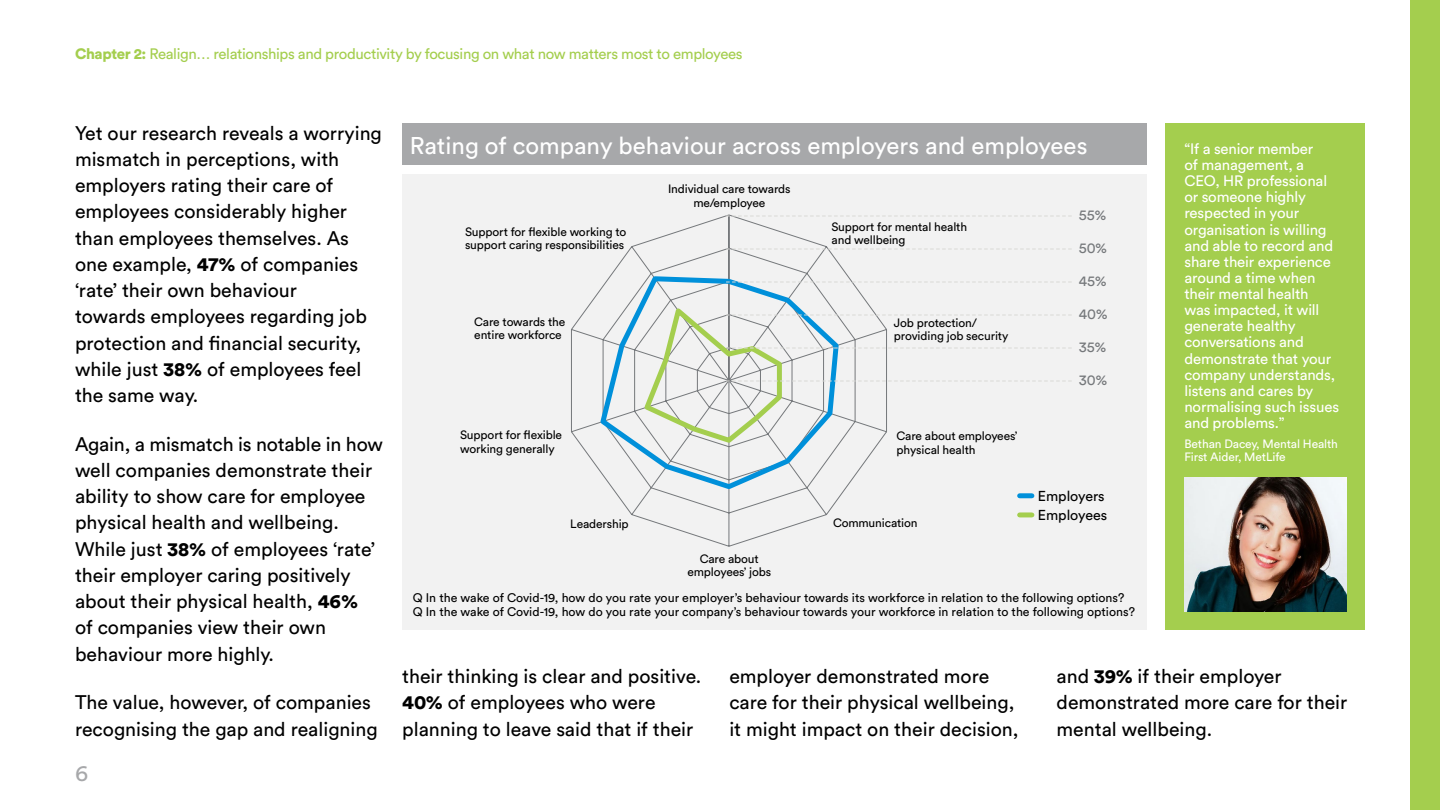
<style>
.page{position:relative;width:1440px;height:810px;background:#fff}
.page>*{position:absolute;margin:0;border:0;box-sizing:border-box;transform-origin:0 0}
.t1{font:24px "Circular Pro";color:#fff}
.t2{font:22.5px "Circular Pro";color:#a7a8aa}
.t3{font:19.5px/26.2px "Circular Pro";color:#000}
.t4{font:15px/16.1px "Circular Pro";letter-spacing:-.01em;color:#fff}
.t5{font:15px "Circular Pro";letter-spacing:-.025em;color:#a4ce4e}
.t6{font:14.55px "Circular Pro";color:#75787b}
.t7{font:14.25px/19.2px "Circular Pro";color:#000}
.t8{font:12.38px/13.9px "Circular Pro";color:#000}
.t9{font:12px/13.5px "Circular Pro";letter-spacing:-.01em;color:#000}
.t10{font:12px/13.5px "Circular Pro";letter-spacing:-.01em;color:#fff}
.s1{font-weight:900}
</style>
<div class="page">
<div style="left:1410px;top:0;width:30px;height:810px;background:#a4ce4e"></div>
<div style="left:402px;top:175px;width:745px;height:455px;background:#f2f2f2"></div>
<div style="left:402px;top:124px;width:745px;height:41px;background:#a7a8aa"></div>
<div style="left:1166px;top:123px;width:199px;height:507px;background:#a4ce4e"></div>
<svg style="left:571px;top:214px;width:315px;height:333px"></svg>
<svg style="left:597px;top:272px;width:244px;height:220px"></svg>
<div style="left:1020px;top:493px;width:12px;height:5px;background:#0090da"></div>
<div style="left:1020px;top:512px;width:12px;height:5px;background:#a4ce4e"></div>
<svg style="left:641px;top:304px;width:430px;height:142px"></svg>
<svg style="left:726px;top:282px;width:345px;height:1px"></svg>
<svg style="left:726px;top:249px;width:345px;height:1px"></svg>
<svg style="left:726px;top:216px;width:345px;height:1px"></svg>
<img style="left:1184px;top:478px;width:162px;height:133px">
<p class="t5" style="left:75px;top:43px;width:669px"><span class="s1">Chapter 2:</span> Realign… relationships and productivity by focusing on what now matters most to employees</p>
<p class="t3" style="left:75px;top:119px;width:308px">Yet our research reveals a worrying mismatch in perceptions, with employers rating their care of employees considerably higher than employees themselves. As one example, <span class="s1">47%</span> of companies ‘rate’ their own behaviour<br>towards employees regarding job protection and financial security, while just <span class="s1">38%</span> of employees feel the same way.</p>
<p class="t3" style="left:75px;top:430px;width:309px">Again, a mismatch is notable in how well companies demonstrate their ability to show care for employee physical health and wellbeing.<br>While just <span class="s1">38%</span> of employees ‘rate’ their employer caring positively about their physical health, <span class="s1">46%<br></span>of companies view their own behaviour more highly.</p>
<p class="t3" style="left:75px;top:689px;width:304px">The value, however, of companies recognising the gap and realigning</p>
<p class="t2" style="left:75px;top:758px;width:15px">6</p>
<p class="t1" style="left:410px;top:130px;width:679px">Rating of company behaviour across employers and employees</p>
<p class="t4" style="left:1184px;top:140px;width:156px">“If a senior member<br>of management, a<br>CEO, HR professional or someone highly respected in your organisation is willing and able to record and share their experience around a time when their mental health<br>was impacted, it will generate healthy conversations and demonstrate that your company understands, listens and cares by normalising such issues and problems.”</p>
<p class="t10" style="left:1184px;top:436px;width:155px">Bethan Dacey, Mental Health<br>First Aider, MetLife</p>
<p class="t9" style="left:668px;top:182px;width:124px;text-align:center">Individual care towards me/employee</p>
<p class="t6" style="left:1079px;top:205px;width:29px">55%</p>
<p class="t9" style="left:832px;top:219px;width:137px">Support for mental health and wellbeing</p>
<p class="t9" style="left:465px;top:224px;width:163px">Support for flexible working to support caring responsibilities</p>
<p class="t6" style="left:1079px;top:238px;width:30px">50%</p>
<p class="t6" style="left:1079px;top:271px;width:30px">45%</p>
<p class="t6" style="left:1079px;top:304px;width:30px">40%</p>
<p class="t9" style="left:474px;top:314px;width:93px">Care towards the entire workforce</p>
<p class="t9" style="left:894px;top:315px;width:116px">Job protection/ providing job security</p>
<p class="t6" style="left:1079px;top:337px;width:29px">35%</p>
<p class="t6" style="left:1079px;top:370px;width:30px">30%</p>
<p class="t9" style="left:460px;top:428px;width:103px">Support for flexible working generally</p>
<p class="t9" style="left:897px;top:429px;width:122px">Care about employees’ physical health</p>
<p class="t9" style="left:570px;top:517px;width:60px">Leadership</p>
<p class="t9" style="left:687px;top:551px;width:85px;text-align:center">Care about employees’ jobs</p>
<p class="t9" style="left:833px;top:515px;width:86px">Communication</p>
<p class="t7" style="left:1038px;top:485px;width:71px">Employers<br>Employees</p>
<p class="t8" style="left:413px;top:590px;width:724px">Q In the wake of Covid-19, how do you rate your employer’s behaviour towards its workforce in relation to the following options?<br>Q In the wake of Covid-19, how do you rate your company’s behaviour towards your workforce in relation to the following options?</p>
<p class="t3" style="left:402px;top:662px;width:301px">their thinking is clear and positive.<br><span class="s1">40%</span> of employees who were planning to leave said that if their</p>
<p class="t3" style="left:729px;top:662px;width:291px">employer demonstrated more care for their physical wellbeing, it might impact on their decision,</p>
<p class="t3" style="left:1057px;top:662px;width:292px">and <span class="s1">39%</span> if their employer demonstrated more care for their mental wellbeing.</p>
</div>
